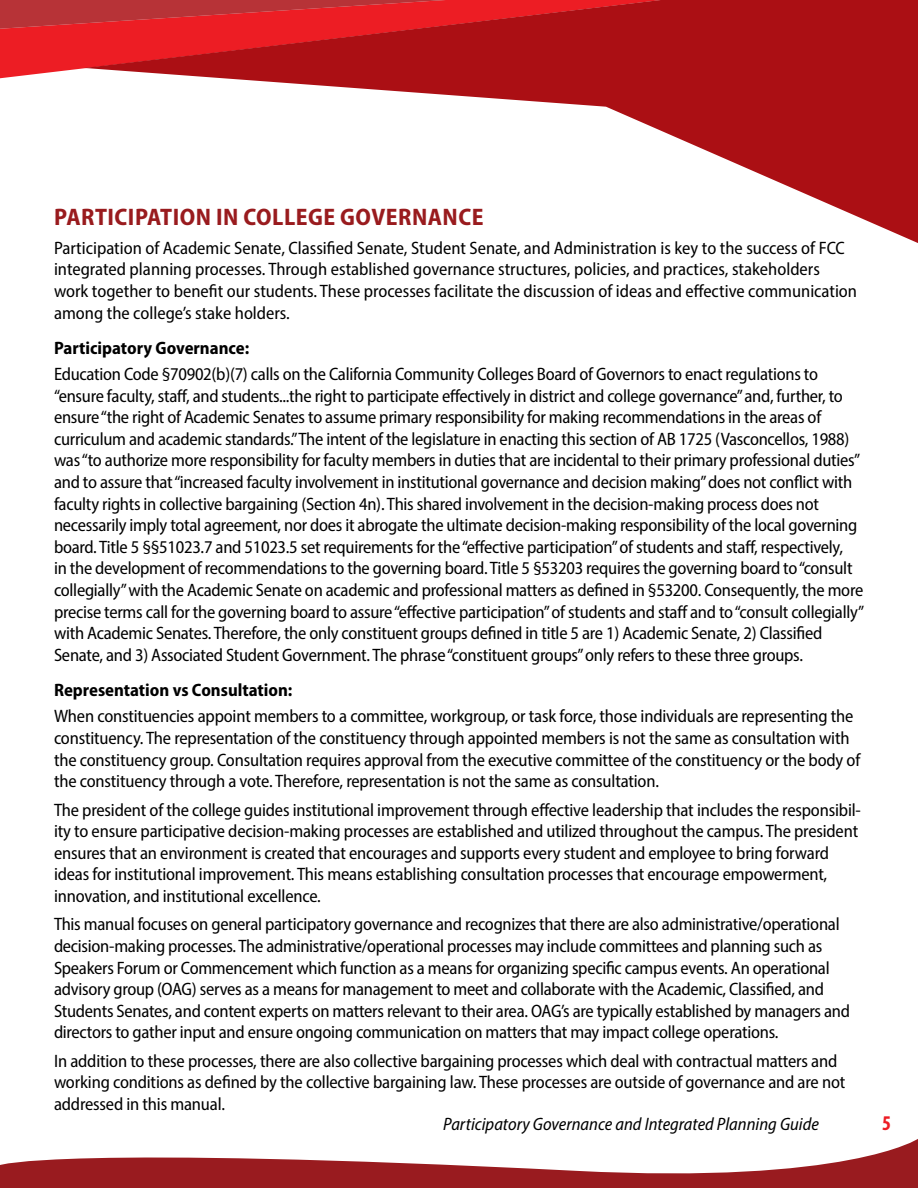
<style>
.page{position:relative;width:918px;height:1188px;background:#fff}
.page>*{position:absolute;margin:0;border:0;box-sizing:border-box;transform-origin:0 0}
.t1{font:700 semi-condensed 24px "Myriad Pro";letter-spacing:.02em;color:#991b1e}
.t2{font:700 condensed 21px "Myriad Pro";color:#ed1c24}
.t3{font:semi-condensed 18px/21.6px "Myriad Pro";letter-spacing:-.015em;color:#000}
.t4{font:700 semi-condensed 18px "Myriad Pro";color:#000}
.t5{font:italic semi-condensed 18px "Myriad Pro";color:#000}
</style>
<div class="page">
<svg style="left:0;top:1139px;width:918px;height:49px"></svg>
<svg style="left:355px;top:0;width:563px;height:243px;fill:#ab0f14"></svg>
<svg style="left:0;top:0;width:555px;height:88px;background:#cc2c32"></svg>
<h1 class="t1" style="left:54px;top:204px;width:431px">PARTICIPATION IN COLLEGE GOVERNANCE</h1>
<p class="t3" style="left:54px;top:237px;width:805px">Participation of Academic Senate, Classified Senate, Student Senate, and Administration is key to the success of FCC integrated planning processes. Through established governance structures, policies, and practices, stakeholders work together to benefit our students. These processes facilitate the discussion of ideas and effective communication among the college’s stake holders.</p>
<h2 class="t4" style="left:54px;top:338px;width:197px">Participatory Governance:</h2>
<p class="t3" style="left:54px;top:363px;width:812px">Education Code §70902(b)(7) calls on the California Community Colleges Board of Governors to enact regulations to “ensure faculty, staff, and students...the right to participate effectively in district and college governance” and, further, to ensure “the right of Academic Senates to assume primary responsibility for making recommendations in the areas of curriculum and academic standards.” The intent of the legislature in enacting this section of AB 1725 (Vasconcellos, 1988) was “to authorize more responsibility for faculty members in duties that are incidental to their primary professional duties” and to assure that “increased faculty involvement in institutional governance and decision making” does not conflict with faculty rights in collective bargaining (Section 4n). This shared involvement in the decision-making process does not necessarily imply total agreement, nor does it abrogate the ultimate decision-making responsibility of the local governing board. Title 5 §§51023.7 and 51023.5 set requirements for the “effective participation” of students and staff, respectively,<br>in the development of recommendations to the governing board. Title 5 §53203 requires the governing board to “consult collegially” with the Academic Senate on academic and professional matters as defined in §53200. Consequently, the more precise terms call for the governing board to assure “effective participation” of students and staff and to “consult collegially” with Academic Senates. Therefore, the only constituent groups defined in title 5 are 1) Academic Senate, 2) Classified Senate, and 3) Associated Student Government. The phrase “constituent groups” only refers to these three groups.</p>
<h2 class="t4" style="left:54px;top:680px;width:240px">Representation vs Consultation:</h2>
<p class="t3" style="left:54px;top:705px;width:808px">When constituencies appoint members to a committee, workgroup, or task force, those individuals are representing the constituency. The representation of the constituency through appointed members is not the same as consultation with the constituency group. Consultation requires approval from the executive committee of the constituency or the body of the constituency through a vote. Therefore, representation is not the same as consultation.</p>
<p class="t3" style="left:54px;top:799px;width:808px">The president of the college guides institutional improvement through effective leadership that includes the responsibil&shy;ity to ensure participative decision‐making processes are established and utilized throughout the campus. The president ensures that an environment is created that encourages and supports every student and employee to bring forward ideas for institutional improvement. This means establishing consultation processes that encourage empowerment, innovation, and institutional excellence.</p>
<p class="t3" style="left:54px;top:913px;width:798px">This manual focuses on general participatory governance and recognizes that there are also administrative/operational decision-making processes. The administrative/operational processes may include committees and planning such as Speakers Forum or Commencement which function as a means for organizing specific campus events. An operational advisory group (OAG) serves as a means for management to meet and collaborate with the Academic, Classified, and Students Senates, and content experts on matters relevant to their area. OAG’s are typically established by managers and directors to gather input and ensure ongoing communication on matters that may impact college operations.</p>
<p class="t3" style="left:54px;top:1050px;width:793px">In addition to these processes, there are also collective bargaining processes which deal with contractual matters and working conditions as defined by the collective bargaining law. These processes are outside of governance and are not addressed in this manual.</p>
<p class="t5" style="left:443px;top:1113px;width:377px">Participatory Governance and Integrated Planning Guide</p>
<p class="t2" style="left:882px;top:1110px;width:10px">5</p>
</div>
